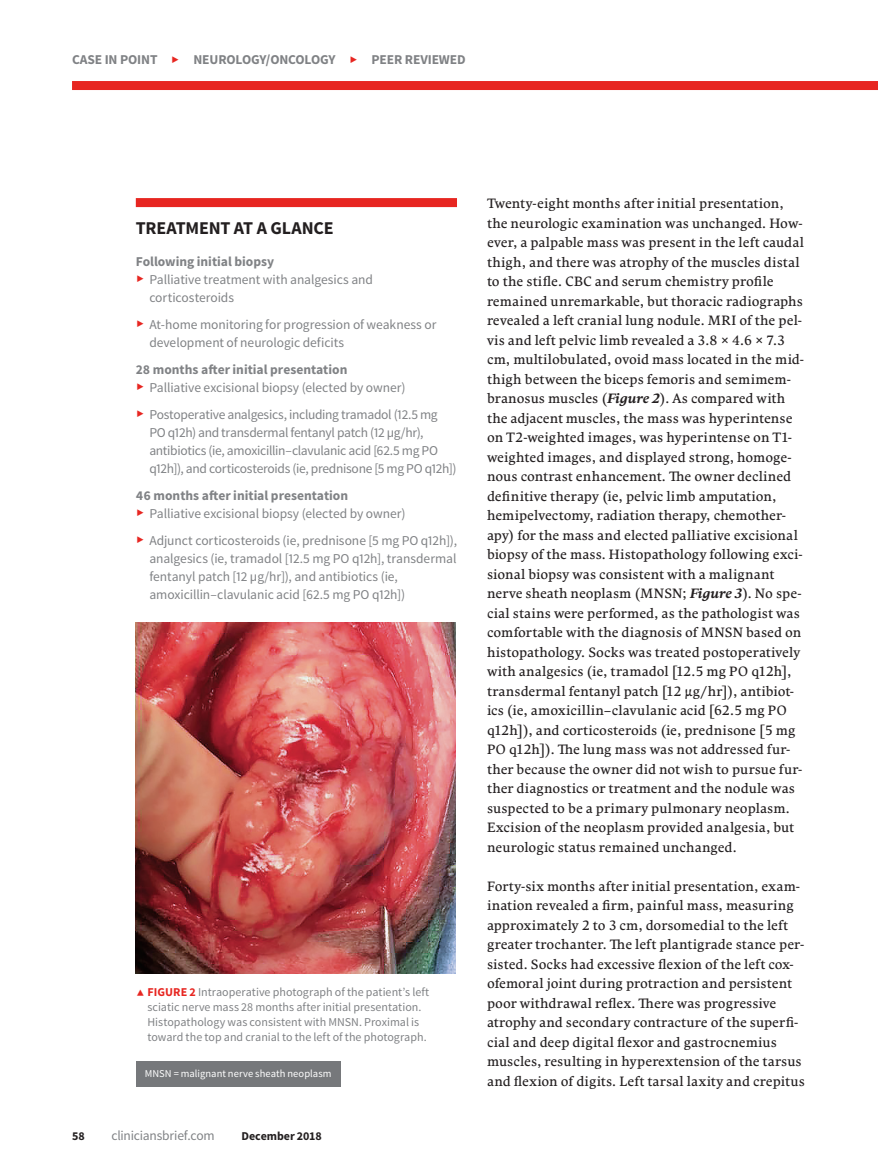
<style>
.page{position:relative;width:878px;height:1175px;background:#fff}
.page>*{position:absolute;margin:0;border:0;box-sizing:border-box;transform-origin:0 0}
.t1{font:700 18px "Source Sans Pro";letter-spacing:-.01em;color:#231f20}
.t2{font:13.5px/19.5px "Comenia Serif Pro";letter-spacing:.01em;color:#231f20}
.t3{font:13.5px/18px "Source Sans Pro";letter-spacing:-.01em;color:#808285}
.t4{font:700 13.5px "Source Sans Pro";color:#808285}
.t5{font:12px/15px "Source Sans Pro";color:#808285}
.t6{font:700 12px "Source Sans Pro";letter-spacing:-.005em;color:#231f20}
.t7{font:10.5px "Source Sans Pro";letter-spacing:.005em;color:#fff}
.s1{font-weight:700;color:#e72621}
.s2{font-weight:700;font-style:italic}
</style>
<div class="page">
<div style="left:136px;top:198px;width:321px;height:9px;background:#e72621"></div>
<div style="left:72px;top:81px;width:806px;height:9px;background:#e72621"></div>
<div style="left:136px;top:1060px;width:204px;height:26px;background:#76787b"></div>
<img style="left:136px;top:622px;width:320px;height:351px">
<p class="t4" style="left:72px;top:51px;width:87px">CASE IN POINT</p>
<p class="t4" style="left:193px;top:51px;width:144px">NEUROLOGY/ONCOLOGY</p>
<p class="t4" style="left:371px;top:51px;width:96px">PEER REVIEWED</p>
<h1 class="t1" style="left:136px;top:216px;width:199px">TREATMENT AT A GLANCE</h1>
<p class="t4" style="left:136px;top:252px;width:140px">Following initial biopsy</p>
<p class="t3" style="left:149px;top:270px;width:225px">Palliative treatment with analgesics and corticosteroids</p>
<p class="t3" style="left:149px;top:315px;width:288px">At-home monitoring for progression of weakness or development of neurologic deficits</p>
<p class="t4" style="left:136px;top:360px;width:213px">28 months after initial presentation</p>
<p class="t3" style="left:149px;top:374px;width:290px;line-height:27px">Palliative excisional biopsy (elected by owner)<br>Postoperative analgesics, including tramadol (12.5 mg</p>
<p class="t3" style="left:149px;top:423px;width:309px">PO q12h) and transdermal fentanyl patch (12 µg/hr), antibiotics (ie, amoxicillin–clavulanic acid [62.5 mg PO q12h]), and corticosteroids (ie, prednisone [5 mg PO q12h])</p>
<p class="t4" style="left:136px;top:486px;width:214px">46 months after initial presentation</p>
<p class="t3" style="left:149px;top:500px;width:309px;line-height:27px">Palliative excisional biopsy (elected by owner)<br>Adjunct corticosteroids (ie, prednisone [5 mg PO q12h]),</p>
<p class="t3" style="left:149px;top:549px;width:308px">analgesics (ie, tramadol [12.5 mg PO q12h], transdermal fentanyl patch [12 µg/hr]), and antibiotics (ie, amoxicillin–clavulanic acid [62.5 mg PO q12h])</p>
<p class="t5" style="left:147px;top:985px;width:283px"><span class="s1">FIGURE 2</span> Intraoperative photograph of the patient’s left sciatic nerve mass 28 months after initial presentation.<br>Histopathology was consistent with MNSN. Proximal is toward the top and cranial to the left of the photograph.</p>
<p class="t7" style="left:145px;top:1067px;width:188px">MNSN = malignant nerve sheath neoplasm</p>
<p class="t6" style="left:72px;top:1128px;width:14px">58</p>
<p class="t3" style="left:111px;top:1126px;width:105px">cliniciansbrief.com</p>
<p class="t6" style="left:241px;top:1128px;width:82px">December 2018</p>
<p class="t2" style="left:487px;top:194px;width:318px">Twenty-eight months after initial presentation, the neurologic examination was unchanged. How&shy;ever, a palpable mass was present in the left caudal thigh, and there was atrophy of the muscles distal to the stifle. CBC and serum chemistry profile remained unremarkable, but thoracic radiographs revealed a left cranial lung nodule. MRI of the pel&shy;vis and left pelvic limb revealed a 3.8 × 4.6 × 7.3 cm, multilobulated, ovoid mass located in the mid&shy;thigh between the biceps femoris and semimem&shy;branosus muscles (<span class="s2">Figure 2</span>). As compared with the adjacent muscles, the mass was hyperintense on T2-weighted images, was hyperintense on T1- weighted images, and displayed strong, homoge&shy;nous contrast enhancement. The owner declined definitive therapy (ie, pelvic limb amputation, hemipelvectomy, radiation therapy, chemother&shy;apy) for the mass and elected palliative excisional biopsy of the mass. Histopathology following exci&shy;sional biopsy was consistent with a malignant nerve sheath neoplasm (MNSN; <span class="s2">Figure 3</span>). No spe&shy;cial stains were performed, as the pathologist was comfortable with the diagnosis of MNSN based on histopathology. Socks was treated postoperatively with analgesics (ie, tramadol [12.5 mg PO q12h], transdermal fentanyl patch [12 μg/hr]), antibiot&shy;ics (ie, amoxicillin–clavulanic acid [62.5 mg PO q12h]), and corticosteroids (ie, prednisone [5 mg PO q12h]). The lung mass was not addressed fur&shy;ther because the owner did not wish to pursue fur&shy;ther diagnostics or treatment and the nodule was suspected to be a primary pulmonary neoplasm.<br>Excision of the neoplasm provided analgesia, but neurologic status remained unchanged.</p>
<p class="t2" style="left:487px;top:876px;width:319px">Forty-six months after initial presentation, exam&shy;ination revealed a firm, painful mass, measuring approximately 2 to 3 cm, dorsomedial to the left greater trochanter. The left plantigrade stance per&shy;sisted. Socks had excessive flexion of the left cox&shy;ofemoral joint during protraction and persistent poor withdrawal reflex. There was progressive atrophy and secondary contracture of the superfi&shy;cial and deep digital flexor and gastrocnemius muscles, resulting in hyperextension of the tarsus and flexion of digits. Left tarsal laxity and crepitus</p>
</div>
